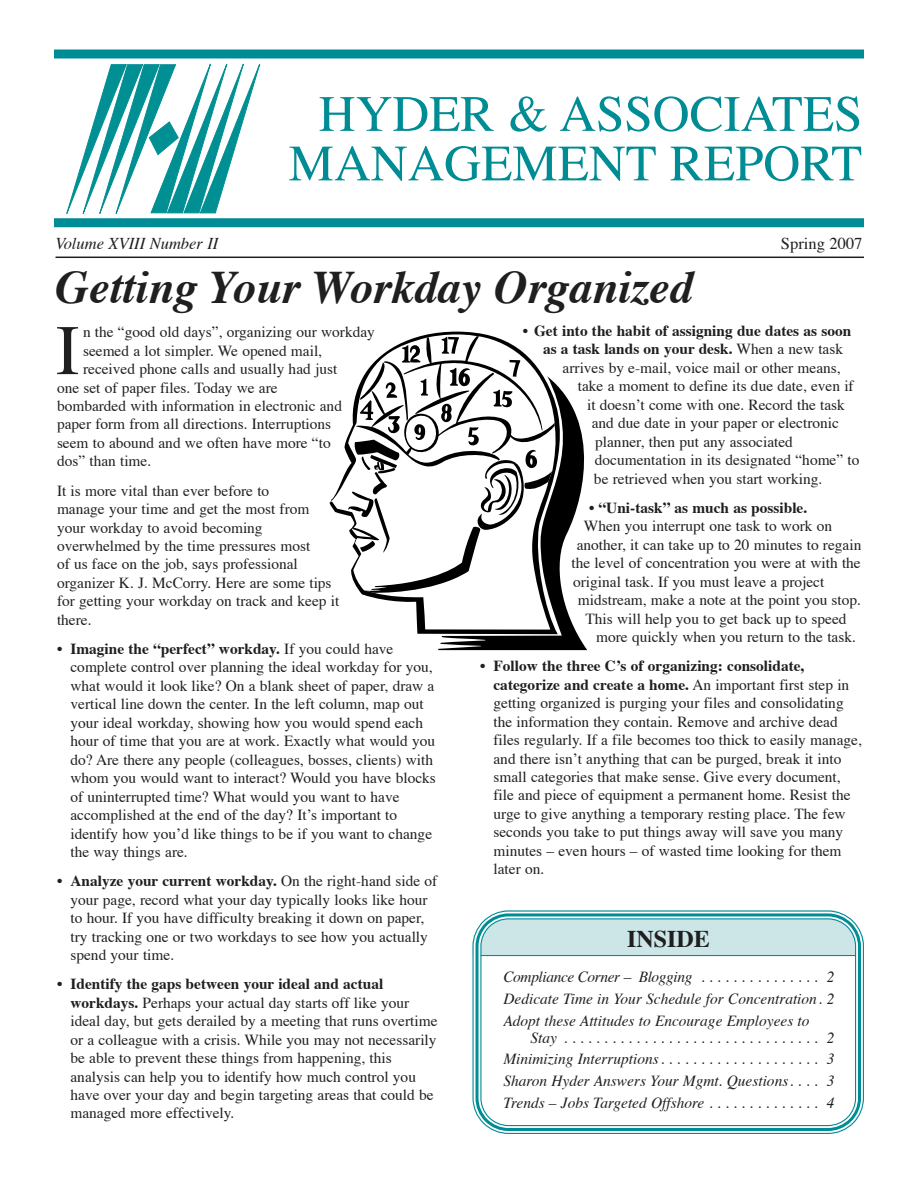
<style>
.page{position:relative;width:918px;height:1188px;background:#fff}
.page>*{position:absolute;margin:0;border:0;box-sizing:border-box;transform-origin:0 0}
.t1{font:71.1px "Times";color:#201f20}
.t2{font:51px/49.5px "Times";color:#008c94;text-align:center}
.t3{font:italic 700 46.5px "Times";color:#201f20}
.t4{font:700 24px "Times";color:#201f20}
.t5{font:italic 16.5px "Times";color:#201f20}
.t6{font:16.5px "Times";color:#201f20}
.t7{font:15.3px/18.5px "Times";color:#201f20}
.t8{font:italic 15.3px/21.9px "Times";color:#201f20;text-align:justify}
.t9{font:700 15.3px "Times";color:#201f20}
.s1{font-weight:700}
.s2{font-weight:400}
</style>
<div class="page">
<svg style="left:472px;top:910px;width:392px;height:224px"></svg>
<svg style="left:474px;top:912px;width:388px;height:220px"></svg>
<svg style="left:480px;top:918px;width:377px;height:209px"></svg>
<hr style="left:481px;top:955px;width:375px;height:1px;background:#008c94">
<div style="left:54px;top:218px;width:810px;height:9px;background:#008c94"></div>
<div style="left:54px;top:50px;width:810px;height:8px;background:#008c94"></div>
<svg style="left:61px;top:49px;width:205px;height:179px"></svg>
<hr style="left:56px;top:257px;width:808px;height:1px;background:#201f20">
<svg style="left:438px;top:636px;width:149px;height:14px;background:#282828"></svg>
<svg style="left:444px;top:410px;width:141px;height:226px"></svg>
<svg style="left:417px;top:331px;width:157px;height:303px;fill:#000"></svg>
<svg style="left:330px;top:332px;width:228px;height:298px"></svg>
<svg style="left:348px;top:336px;width:207px;height:259px"></svg>
<hr style="left:491px;top:961px;width:327px;height:1px;background:#fff">
<h2 class="t2" style="left:289px;top:93px;width:575px">HYDER &amp; ASSOCIATES<br>MANAGEMENT REPORT</h2>
<p class="t5" style="left:56px;top:237px;width:164px">Volume XVIII Number II</p>
<p class="t6" style="left:781px;top:237px;width:83px">Spring 2007</p>
<h3 class="t3" style="left:56px;top:268px;width:639px">Getting Your Workday Organized</h3>
<h1 class="t1" style="left:56px;top:321px;width:25px">I</h1>
<p class="t7" style="left:83px;top:324px;width:293px">n the ìgood old daysî, organizing our workday</p>
<p class="t7" style="left:83px;top:343px;width:241px">seemed a lot simpler. We opened mail,</p>
<p class="t7" style="left:83px;top:361px;width:256px">received phone calls and usually had just</p>
<p class="t7" style="left:57px;top:380px;width:222px">one set of paper files. Today we are</p>
<p class="t7" style="left:57px;top:398px;width:287px">bombarded with information in electronic and</p>
<p class="t7" style="left:57px;top:416px;width:276px">paper form from all directions. Interruptions</p>
<p class="t7" style="left:57px;top:435px;width:275px">seem to abound and we often have more ìto</p>
<p class="t7" style="left:57px;top:453px;width:96px">dosî than time.</p>
<p class="t7" style="left:57px;top:483px;width:284px">It is more vital than ever before to<br>manage your time and get the most from your workday to avoid becoming overwhelmed by the time pressures most<br>of us face on the job, says professional organizer K. J. McCorry. Here are some tips for getting your workday on track and keep it there.</p>
<p class="t7" style="left:70px;top:641px;width:367px;text-indent:-13px">ï <span class="s1">Imagine the ìperfectî workday.</span> If you could have complete control over planning the ideal workday for you, what would it look like? On a blank sheet of paper, draw a vertical line down the center. In the left column, map out your ideal workday, showing how you would spend each hour of time that you are at work. Exactly what would you do? Are there any people (colleagues, bosses, clients) with whom you would want to interact? Would you have blocks of uninterrupted time? What would you want to have accomplished at the end of the day? Itís important to identify how youíd like things to be if you want to change the way things are.</p>
<p class="t7" style="left:70px;top:873px;width:368px;text-indent:-13px">ï <span class="s1">Analyze your current workday.</span> On the right-hand side of your page, record what your day typically looks like hour to hour. If you have difficulty breaking it down on paper, try tracking one or two workdays to see how you actually spend your time.</p>
<p class="t7" style="left:70px;top:976px;width:369px;text-indent:-13px">ï <span class="s1">Identify the gaps between your ideal and actual workdays.</span> Perhaps your actual day starts off like your ideal day, but gets derailed by a meeting that runs overtime or a colleague with a crisis. While you may not necessarily be able to prevent these things from happening, this analysis can help you to identify how much control you have over your day and begin targeting areas that could be managed more effectively.</p>
<p class="t9" style="left:523px;top:325px;width:330px"><span class="s2">ï</span> Get into the habit of assigning due dates as soon</p>
<p class="t9" style="left:543px;top:343px;width:302px">as a task lands on your desk. <span class="s2">When a new task</span></p>
<p class="t7" style="left:563px;top:360px;width:280px">arrives by e-mail, voice mail or other means,</p>
<p class="t7" style="left:578px;top:378px;width:277px">take a moment to define its due date, even if</p>
<p class="t7" style="left:587px;top:397px;width:259px">it doesnít come with one. Record the task</p>
<p class="t7" style="left:592px;top:415px;width:249px">and due date in your paper or electronic</p>
<p class="t7" style="left:595px;top:434px;width:199px">planner, then put any associated</p>
<p class="t7" style="left:595px;top:452px;width:266px">documentation in its designated ìhomeî to</p>
<p class="t7" style="left:594px;top:471px;width:230px">be retrieved when you start working.</p>
<p class="t9" style="left:589px;top:501px;width:220px"><span class="s2">ï</span> ìUni-taskî as much as possible.</p>
<p class="t7" style="left:584px;top:518px;width:250px">When you interrupt one task to work on</p>
<p class="t7" style="left:577px;top:537px;width:286px">another, it can take up to 20 minutes to regain</p>
<p class="t7" style="left:572px;top:555px;width:291px">the level of concentration you were at with the</p>
<p class="t7" style="left:573px;top:574px;width:253px">original task. If you must leave a project</p>
<p class="t7" style="left:578px;top:592px;width:285px">midstream, make a note at the point you stop.</p>
<p class="t7" style="left:586px;top:611px;width:262px">This will help you to get back up to speed</p>
<p class="t7" style="left:596px;top:629px;width:261px">more quickly when you return to the task.</p>
<p class="t7" style="left:494px;top:658px;width:370px;text-indent:-13px">ï <span class="s1">Follow the three Cís of organizing: consolidate, categorize and create a home.</span> An important first step in getting organized is purging your files and consolidating the information they contain. Remove and archive dead files regularly. If a file becomes too thick to easily manage, and there isnít anything that can be purged, break it into small categories that make sense. Give every document, file and piece of equipment a permanent home. Resist the urge to give anything a temporary resting place. The few seconds you take to put things away will save you many minutes ñ even hours ñ of wasted time looking for them later on.</p>
<h3 class="t4" style="left:627px;top:929px;width:84px">INSIDE</h3>
<p class="t8" style="left:503px;top:967px;width:333px">Compliance Corner ñ Blogging . . . . . . . . . . . . . . . 2<br>Dedicate Time in Your Schedule for Concentration. 2<br>Adopt these Attitudes to Encourage Employees to</p>
<p class="t8" style="left:503px;top:1028px;width:333px;text-indent:27px">Stay . . . . . . . . . . . . . . . . . . . . . . . . . . . . . . . . 2<br>Minimizing Interruptions . . . . . . . . . . . . . . . . . . . . 3<br>Sharon Hyder Answers Your Mgmt. Questions . . . . 3<br>Trends ñ Jobs Targeted Offshore . . . . . . . . . . . . . . 4</p>
</div>
